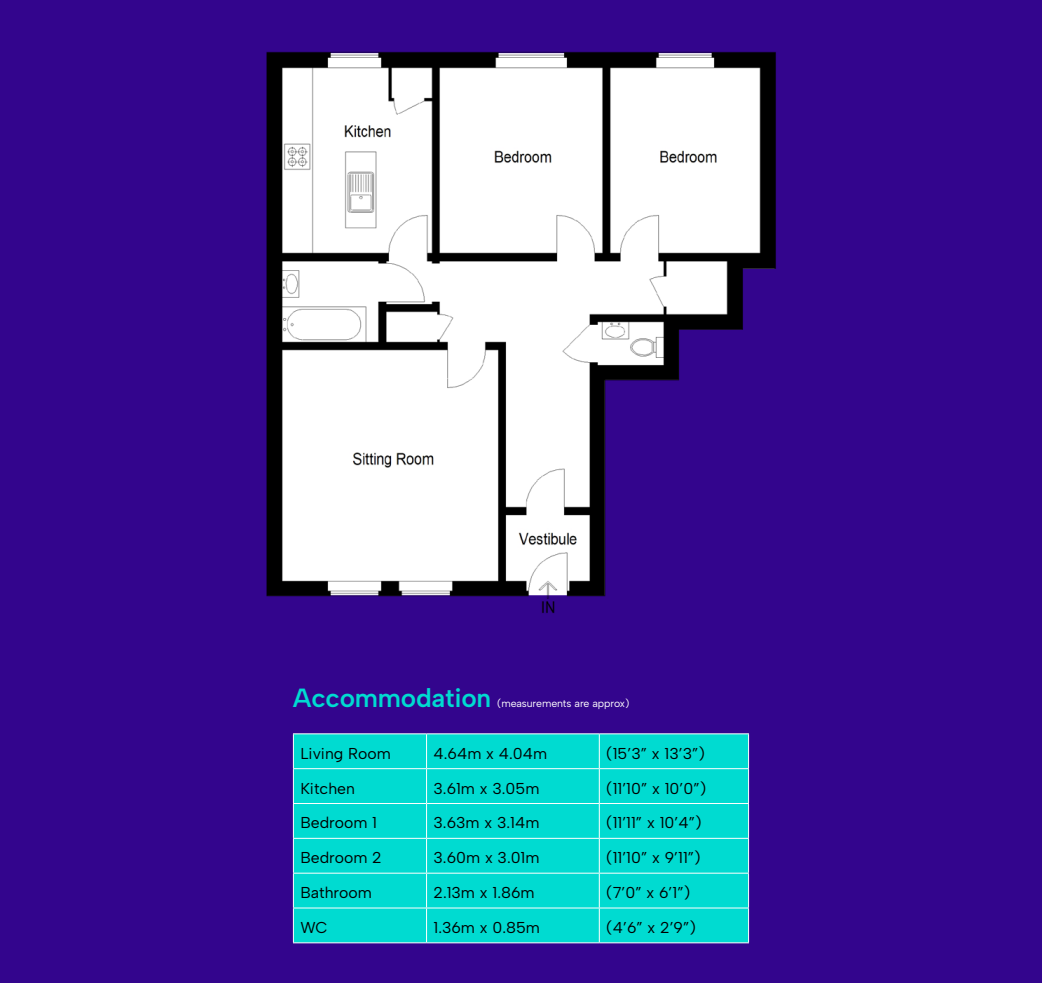
<style>
.page{position:relative;width:1042px;height:983px;background:#fff}
.page>*{position:absolute;margin:0;border:0;box-sizing:border-box;transform-origin:0 0}
.t1{font:26.25px "Albert Sans";letter-spacing:-.01em;color:#00dbd1}
.Table_Text{font:15.75px "Albert Sans";color:#000}
.t2{font:10.5px "Albert Sans";letter-spacing:-.01em;color:#fff}
</style>
<div class="page">
<div style="left:0;top:0;width:1042px;height:982px;background:#33058d"></div>
<div style="left:294px;top:734px;width:454px;height:208px;background:#00dbd1"></div>
<hr style="left:293px;top:733px;width:133px;height:1px;background:#fff">
<hr style="left:293px;top:734px;width:1px;height:34px;background:#fff">
<hr style="left:426px;top:733px;width:173px;height:1px;background:#fff">
<hr style="left:426px;top:734px;width:1px;height:34px;background:#fff">
<hr style="left:599px;top:733px;width:150px;height:1px;background:#fff">
<hr style="left:599px;top:734px;width:1px;height:34px;background:#fff">
<hr style="left:748px;top:734px;width:1px;height:34px;background:#fff">
<hr style="left:293px;top:768px;width:133px;height:1px;background:#fff">
<hr style="left:293px;top:768px;width:1px;height:34px;background:#fff">
<hr style="left:426px;top:768px;width:173px;height:1px;background:#fff">
<hr style="left:426px;top:768px;width:1px;height:34px;background:#fff">
<hr style="left:599px;top:768px;width:150px;height:1px;background:#fff">
<hr style="left:599px;top:768px;width:1px;height:34px;background:#fff">
<hr style="left:748px;top:768px;width:1px;height:34px;background:#fff">
<hr style="left:293px;top:802px;width:133px;height:1px;background:#fff">
<hr style="left:293px;top:803px;width:1px;height:34px;background:#fff">
<hr style="left:426px;top:802px;width:173px;height:1px;background:#fff">
<hr style="left:426px;top:803px;width:1px;height:34px;background:#fff">
<hr style="left:599px;top:802px;width:150px;height:1px;background:#fff">
<hr style="left:599px;top:803px;width:1px;height:34px;background:#fff">
<hr style="left:748px;top:803px;width:1px;height:34px;background:#fff">
<hr style="left:293px;top:837px;width:133px;height:1px;background:#fff">
<hr style="left:293px;top:838px;width:1px;height:34px;background:#fff">
<hr style="left:426px;top:837px;width:173px;height:1px;background:#fff">
<hr style="left:426px;top:838px;width:1px;height:34px;background:#fff">
<hr style="left:599px;top:837px;width:150px;height:1px;background:#fff">
<hr style="left:599px;top:838px;width:1px;height:34px;background:#fff">
<hr style="left:748px;top:838px;width:1px;height:34px;background:#fff">
<hr style="left:293px;top:872px;width:133px;height:1px;background:#fff">
<hr style="left:293px;top:873px;width:1px;height:34px;background:#fff">
<hr style="left:426px;top:872px;width:173px;height:1px;background:#fff">
<hr style="left:426px;top:873px;width:1px;height:34px;background:#fff">
<hr style="left:599px;top:872px;width:150px;height:1px;background:#fff">
<hr style="left:599px;top:873px;width:1px;height:34px;background:#fff">
<hr style="left:748px;top:873px;width:1px;height:34px;background:#fff">
<hr style="left:293px;top:907px;width:133px;height:1px;background:#fff">
<hr style="left:293px;top:908px;width:1px;height:34px;background:#fff">
<hr style="left:426px;top:907px;width:173px;height:1px;background:#fff">
<hr style="left:426px;top:908px;width:1px;height:34px;background:#fff">
<hr style="left:599px;top:907px;width:150px;height:1px;background:#fff">
<hr style="left:599px;top:908px;width:1px;height:34px;background:#fff">
<hr style="left:748px;top:908px;width:1px;height:34px;background:#fff">
<hr style="left:293px;top:942px;width:133px;height:1px;background:#fff">
<hr style="left:426px;top:942px;width:173px;height:1px;background:#fff">
<hr style="left:599px;top:942px;width:150px;height:1px;background:#fff">
<img style="left:266px;top:51px;width:510px;height:562px">
<p class="t1" style="left:293px;top:681px;width:200px">Accommodation</p>
<p class="t2" style="left:497px;top:696px;width:134px">(measurements are approx)</p>
<p class="Table_Text" style="left:300px;top:743px;width:92px">Living Room</p>
<p class="Table_Text" style="left:433px;top:743px;width:115px">4.64m x 4.04m</p>
<p class="Table_Text" style="left:606px;top:743px;width:100px">(15’3” x 13’3”)</p>
<p class="Table_Text" style="left:300px;top:778px;width:56px">Kitchen</p>
<p class="Table_Text" style="left:433px;top:778px;width:107px">3.61m x 3.05m</p>
<p class="Table_Text" style="left:606px;top:778px;width:101px">(11’10” x 10’0”)</p>
<p class="Table_Text" style="left:300px;top:813px;width:78px">Bedroom 1</p>
<p class="Table_Text" style="left:433px;top:813px;width:107px">3.63m x 3.14m</p>
<p class="Table_Text" style="left:606px;top:813px;width:97px">(11’11” x 10’4”)</p>
<p class="Table_Text" style="left:300px;top:847px;width:83px">Bedroom 2</p>
<p class="Table_Text" style="left:433px;top:847px;width:107px">3.60m x 3.01m</p>
<p class="Table_Text" style="left:606px;top:847px;width:96px">(11’10” x 9’11”)</p>
<p class="Table_Text" style="left:300px;top:882px;width:73px">Bathroom</p>
<p class="Table_Text" style="left:433px;top:882px;width:102px">2.13m x 1.86m</p>
<p class="Table_Text" style="left:606px;top:882px;width:85px">(7’0” x 6’1”)</p>
<p class="Table_Text" style="left:300px;top:917px;width:29px">WC</p>
<p class="Table_Text" style="left:433px;top:917px;width:108px">1.36m x 0.85m</p>
<p class="Table_Text" style="left:606px;top:917px;width:91px">(4’6” x 2’9”)</p>
</div>
